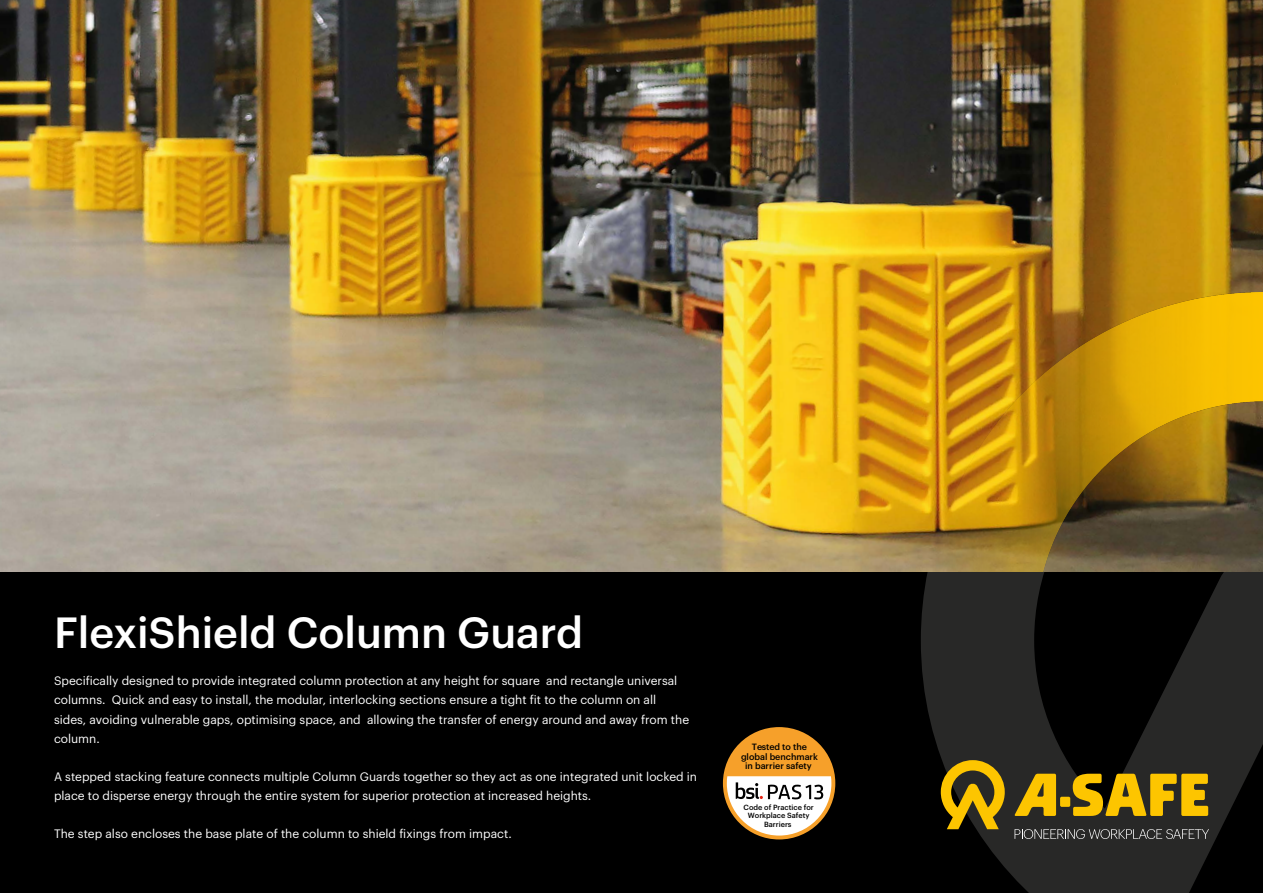
<style>
.page{position:relative;width:1263px;height:893px;background:#fff}
.page>*{position:absolute;margin:0;border:0;box-sizing:border-box;transform-origin:0 0}
.t1{font:500 42.75px "Graphik";color:#fff}
.t2{font:12px/19.2px "Graphik";color:#fff}
.t3{font:500 8.85px/9.4px "Graphik";color:#000;text-align:center}
.t4{font:500 7.35px/8.4px "Graphik";color:#000;text-align:center}
</style>
<div class="page">
<div style="left:0;top:572px;width:1263px;height:321px;background:#000"></div>
<svg style="left:921px;top:572px;width:342px;height:321px;fill:#282827"></svg>
<img style="left:0;top:0;width:1263px;height:572px">
<img style="left:958px;top:572px;width:103px;height:1px">
<div style="left:723px;top:727px;width:112px;height:112px;background:#f6a02a;border-radius:50%"></div>
<svg style="left:727px;top:776px;width:104px;height:59px"></svg>
<img style="left:906px;top:292px;width:357px;height:280px">
<div style="left:1060px;top:797px;width:10px;height:10px;background:#fdc500;border-radius:2px"></div>
<svg style="left:1073px;top:774px;width:135px;height:43px;background:#ac880b"></svg>
<svg style="left:1014px;top:774px;width:42px;height:42px;background:#b08c0e"></svg>
<svg style="left:1014px;top:829px;width:195px;height:10px;background:#545454"></svg>
<svg style="left:941px;top:760px;width:64px;height:69px;background:#90730e"></svg>
<h1 class="t1" style="left:54px;top:600px;width:531px">FlexiShield Column Guard</h1>
<p class="t2" style="left:54px;top:670px;width:637px">Specifically designed to provide integrated column protection at any height for square and rectangle universal columns. Quick and easy to install, the modular, interlocking sections ensure a tight fit to the column on all sides, avoiding vulnerable gaps, optimising space, and allowing the transfer of energy around and away from the column.</p>
<p class="t2" style="left:54px;top:766px;width:645px">A stepped stacking feature connects multiple Column Guards together so they act as one integrated unit locked in place to disperse energy through the entire system for superior protection at increased heights.</p>
<p class="t2" style="left:54px;top:823px;width:459px">The step also encloses the base plate of the column to shield fixings from impact.</p>
<p class="t3" style="left:741px;top:742px;width:78px">Tested to the global benchmark in barrier safety</p>
<p class="t4" style="left:744px;top:802px;width:72px">Code of Practice for<br>Workplace Safety<br>Barriers</p>
</div>
